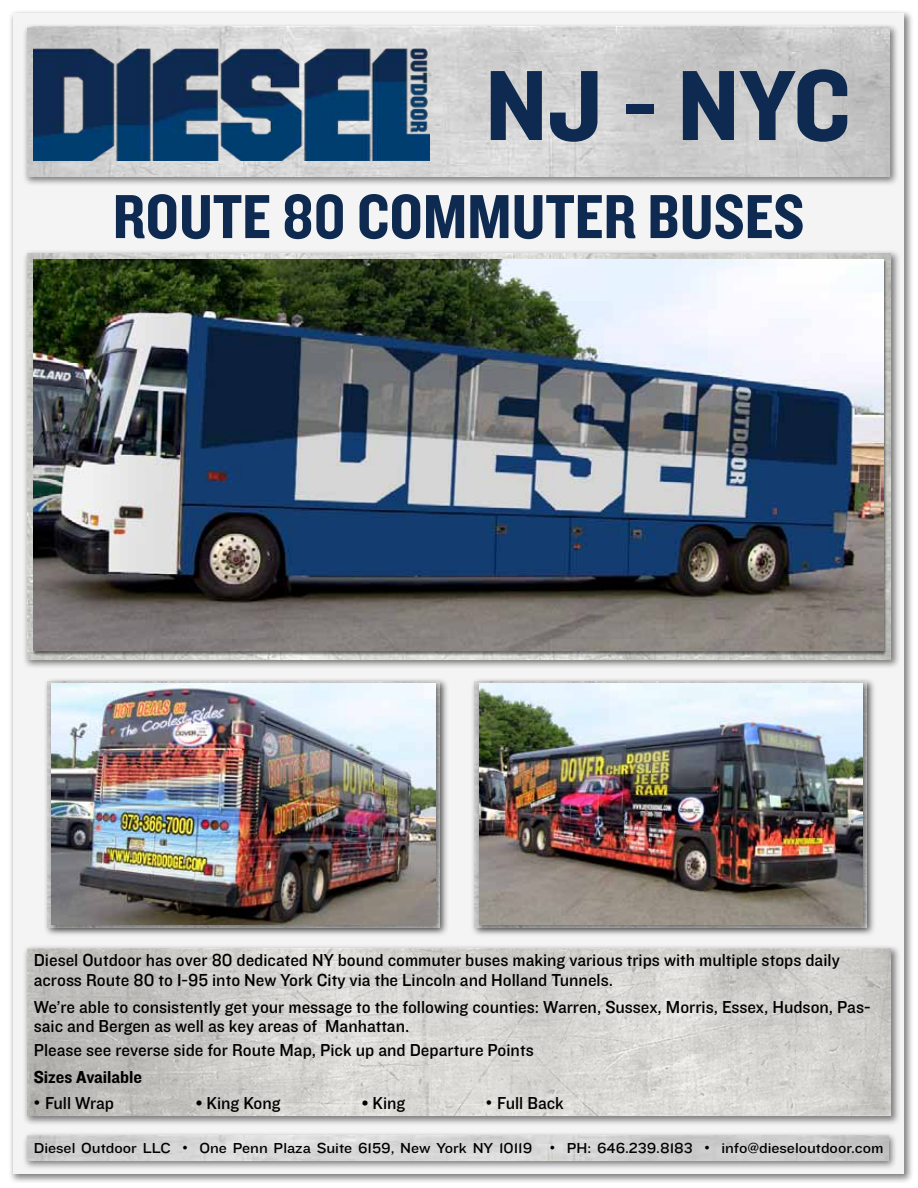
<style>
.page{position:relative;width:918px;height:1188px;background:#fff}
.page>*{position:absolute;margin:0;border:0;box-sizing:border-box;transform-origin:0 0}
.t1{font:103.5px "Knockout HTF50 Welterweight";color:#0e2a50;scale:1.11 1}
.t2{font:64.5px "Knockout HTF50 Welterweight";color:#0e2a50}
.t3{font:18px/19.5px "Knockout HTF31 Junior Middlewt";color:#000}
.t4{font:18px "Knockout HTF51 Middleweight";color:#000}
.t5{font:15px "Knockout HTF32 Junior Cruiserwt";color:#000}
.s1{font-family:"Arial"}
</style>
<div class="page">
<div style="left:9px;top:9px;width:905px;height:1176px;background:#000;opacity:.5"></div>
<div style="left:13px;top:14px;width:891px;height:1160px;background:#f4f4f4"></div>
<div style="left:22px;top:23px;width:877px;height:164px;background:#000;opacity:.5"></div>
<img style="left:27px;top:27px;width:863px;height:150px">
<div style="left:22px;top:944px;width:879px;height:182px;background:#000;opacity:.5"></div>
<img style="left:27px;top:948px;width:864px;height:168px">
<div style="left:22px;top:1131px;width:876px;height:39px;background:#000;opacity:.5"></div>
<img style="left:27px;top:1136px;width:861px;height:24px">
<img style="left:34px;top:48px;width:396px;height:113px">
<div style="left:22px;top:249px;width:879px;height:421px;background:#000;opacity:.5"></div>
<img style="left:27px;top:254px;width:864px;height:406px">
<div style="left:33px;top:259px;width:855px;height:397px;background:#000;opacity:.51"></div>
<img style="left:34px;top:260px;width:850px;height:391px">
<div style="left:43px;top:677px;width:406px;height:260px;background:#000;opacity:.5"></div>
<div style="left:47px;top:679px;width:398px;height:255px;background:#000;opacity:.5"></div>
<img style="left:52px;top:684px;width:383px;height:241px">
<div style="left:470px;top:677px;width:407px;height:260px;background:#000;opacity:.5"></div>
<div style="left:475px;top:679px;width:397px;height:255px;background:#000;opacity:.5"></div>
<img style="left:479px;top:684px;width:383px;height:241px">
<h1 class="t1" style="left:485px;top:52px;width:331px">NJ - NYC</h1>
<h2 class="t2" style="left:113px;top:183px;width:693px">ROUTE 80 COMMUTER BUSES</h2>
<p class="t3" style="left:34px;top:951px;width:808px">Diesel Outdoor has over 80 dedicated NY bound commuter buses making various trips with multiple stops daily across Route 80 to I-95 into New York City via the Lincoln and Holland Tunnels.</p>
<p class="t3" style="left:34px;top:998px;width:838px">We’re able to consistently get your message to the following counties: Warren, Sussex, Morris, Essex, Hudson, Pas&shy;saic and Bergen as well as key areas of Manhattan.</p>
<p class="t3" style="left:34px;top:1041px;width:502px">Please see reverse side for Route Map, Pick up and Departure Points</p>
<p class="t4" style="left:34px;top:1068px;width:110px">Sizes Available</p>
<p class="t3" style="left:34px;top:1094px;width:82px"><span class="s1">•</span> Full Wrap</p>
<p class="t3" style="left:196px;top:1094px;width:86px">• King Kong</p>
<p class="t3" style="left:362px;top:1094px;width:45px">• King</p>
<p class="t3" style="left:486px;top:1094px;width:79px"><span class="s1">•</span> Full Back</p>
<p class="t5" style="left:34px;top:1140px;width:851px">Diesel Outdoor LLC <span class="s1">•</span> One Penn Plaza Suite 6159, New York NY 10119 <span class="s1">•</span> PH: 646.239.8183 <span class="s1">•</span> info@dieseloutdoor.com</p>
</div>
